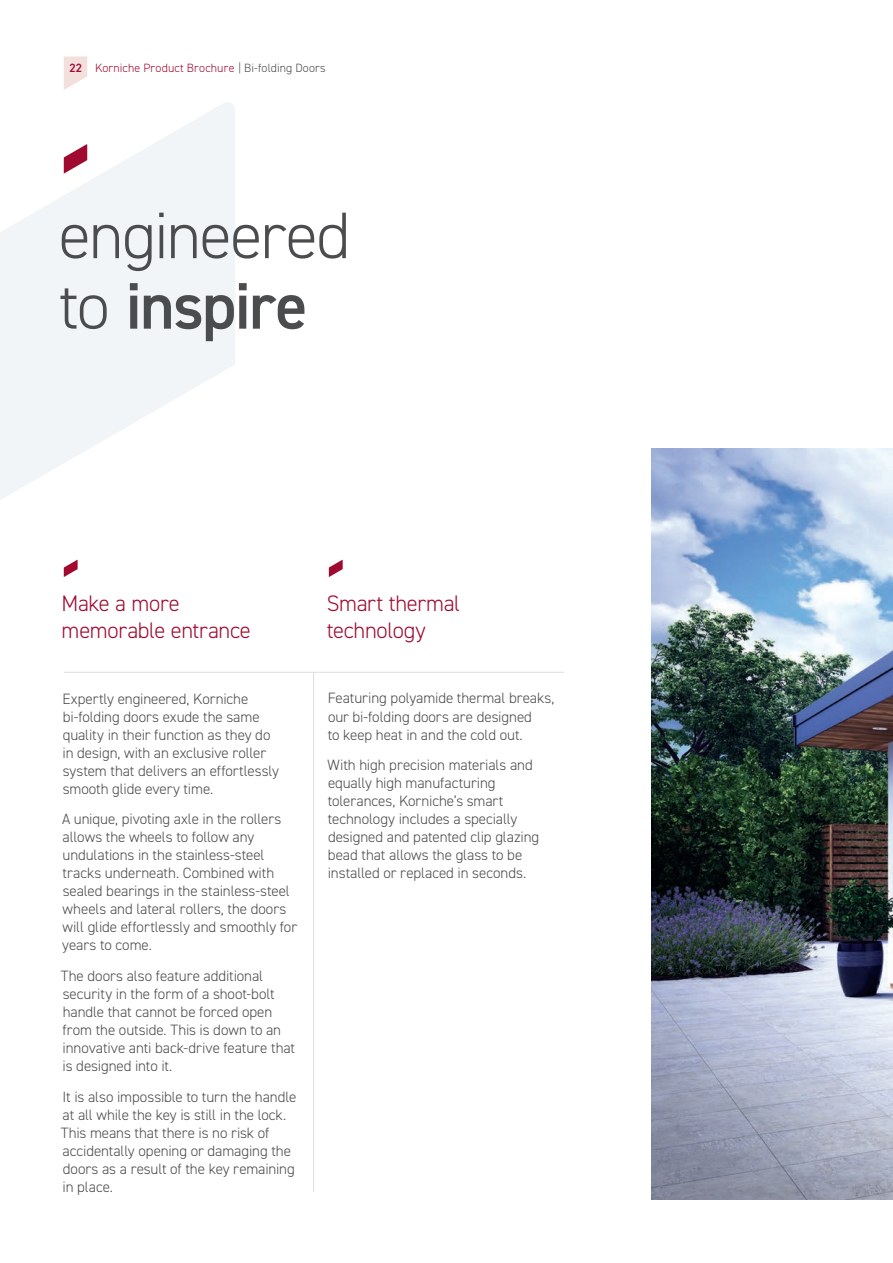
<style>
.page{position:relative;width:893px;height:1263px;background:#fff}
.page>*{position:absolute;margin:0;border:0;box-sizing:border-box;transform-origin:0 0}
.t1{font:300 66px/70.5px "DIN2014";letter-spacing:-.025em;color:#4b4c4d}
.t2{font:300 22.5px/27px "DIN2014";letter-spacing:-.015em;color:#a00a2f}
.t3{font:300 15px/18px "DIN2014";letter-spacing:-.005em;color:#4b4c4d}
.t4{font:300 12px "DIN2014";letter-spacing:.01em;color:#a00a2f}
.t5{font:600 12px "DIN2014";color:#a00a2f}
.s1{color:#4b4c4d}
.s2{font-weight:600}
</style>
<div class="page">
<svg style="left:0;top:102px;width:235px;height:475px;fill:#f2f5f8"></svg>
<svg style="left:64px;top:144px;width:23px;height:30px"></svg>
<img style="left:651px;top:449px;width:242px;height:750px">
<hr style="left:313px;top:672px;width:1px;height:520px;background:#dcdddf">
<hr style="left:64px;top:672px;width:500px;height:1px;background:#dcdddf">
<svg style="left:64px;top:560px;width:14px;height:17px"></svg>
<svg style="left:329px;top:560px;width:14px;height:17px"></svg>
<svg style="left:64px;top:56px;width:23px;height:34px"></svg>
<p class="t5" style="left:69px;top:60px;width:14px">22</p>
<p class="t4" style="left:95px;top:61px;width:232px">Korniche Product Brochure <span class="s1">| Bi-folding Doors</span></p>
<p class="t1" style="left:59px;top:200px;width:293px">engineered to <span class="s2">inspire</span></p>
<p class="t2" style="left:62px;top:590px;width:191px">Make a more memorable entrance</p>
<p class="t2" style="left:327px;top:590px;width:135px">Smart thermal technology</p>
<p class="t3" style="left:62px;top:689px;width:218px">Expertly engineered, Korniche bi-folding doors exude the same quality in their function as they do in design, with an exclusive roller system that delivers an effortlessly smooth glide every time.</p>
<p class="t3" style="left:62px;top:810px;width:237px">A unique, pivoting axle in the rollers allows the wheels to follow any undulations in the stainless-steel tracks underneath. Combined with sealed bearings in the stainless-steel wheels and lateral rollers, the doors will glide effortlessly and smoothly for years to come.</p>
<p class="t3" style="left:61px;top:967px;width:236px">The doors also feature additional security in the form of a shoot-bolt handle that cannot be forced open from the outside. This is down to an innovative anti back-drive feature that is designed into it.</p>
<p class="t3" style="left:61px;top:1088px;width:237px">It is also impossible to turn the handle at all while the key is still in the lock.<br>This means that there is no risk of accidentally opening or damaging the doors as a result of the key remaining in place.</p>
<p class="t3" style="left:328px;top:689px;width:228px">Featuring polyamide thermal breaks, our bi-folding doors are designed<br>to keep heat in and the cold out.</p>
<p class="t3" style="left:328px;top:756px;width:213px">With high precision materials and equally high manufacturing tolerances, Korniche’s smart technology includes a specially designed and patented clip glazing bead that allows the glass to be installed or replaced in seconds.</p>
</div>
